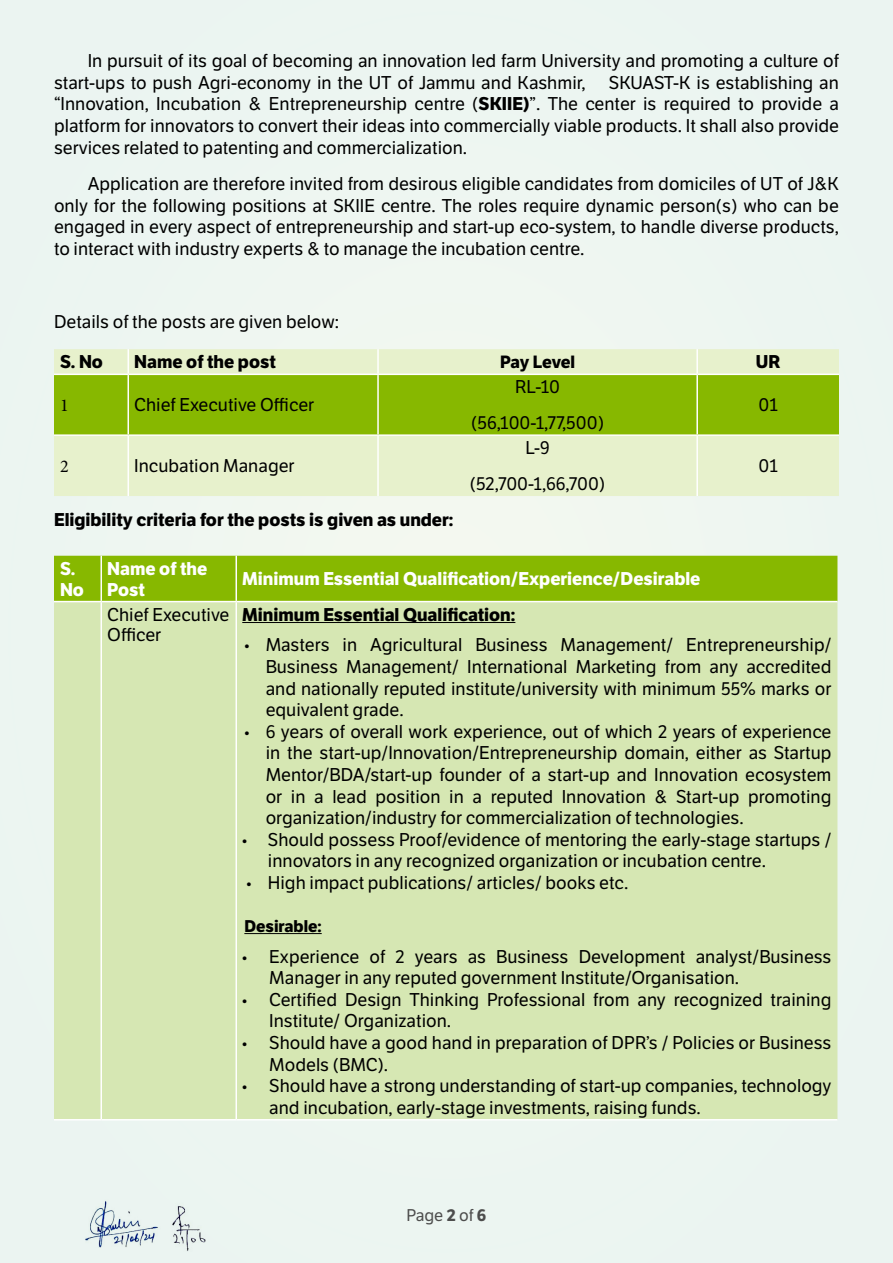
<style>
.page{position:relative;width:893px;height:1263px;background:#ecf5f1}
.page>*{position:absolute;margin:0;border:0;box-sizing:border-box;transform-origin:0 0}
.Default{font:18px/21.6px "LFT Etica";color:#000}
.No_Spacing{font:700 18px "LFT Etica";color:#000}
.t1{font:700 18px/20.7px "LFT Etica";color:#fff}
.No_Spacing-2{font:18px "LFT Etica";color:#000}
.t2{font:18px "Minion Pro";color:#000}
.No_Spacing-3{font:700 17.25px "LFT Etica";letter-spacing:-.015em;color:#000}
.t3{font:700 16.5px "LFT Etica";color:#000}
.No_Spacing-4{font:16.5px "LFT Etica";color:#4d4d4d}
.s1{font-weight:700}
.s2{font-family:"Myriad Pro"}
</style>
<div class="page">
<div style="left:54px;top:349px;width:785px;height:147px;background:#e7f1cc"></div>
<div style="left:54px;top:375px;width:785px;height:59px;background:#87b800"></div>
<svg style="left:128px;top:349px;width:1px;height:25px"></svg>
<hr style="left:377px;top:349px;width:2px;height:25px;background:#fff">
<hr style="left:696px;top:349px;width:2px;height:25px;background:#fff">
<hr style="left:54px;top:374px;width:74px;height:1px;background:#fff">
<hr style="left:128px;top:374px;width:250px;height:1px;background:#fff">
<hr style="left:128px;top:375px;width:1px;height:59px;background:#fff">
<hr style="left:378px;top:374px;width:319px;height:1px;background:#fff">
<hr style="left:377px;top:375px;width:2px;height:59px;background:#fff">
<hr style="left:697px;top:374px;width:142px;height:1px;background:#fff">
<hr style="left:696px;top:375px;width:2px;height:59px;background:#fff">
<hr style="left:54px;top:434px;width:74px;height:2px;background:#fff">
<hr style="left:128px;top:434px;width:250px;height:2px;background:#fff">
<hr style="left:128px;top:436px;width:1px;height:60px;background:#fff">
<hr style="left:378px;top:434px;width:319px;height:2px;background:#fff">
<hr style="left:377px;top:436px;width:2px;height:60px;background:#fff">
<hr style="left:697px;top:434px;width:142px;height:2px;background:#fff">
<hr style="left:696px;top:436px;width:2px;height:60px;background:#fff">
<div style="left:54px;top:556px;width:783px;height:45px;background:#87b800"></div>
<div style="left:54px;top:602px;width:783px;height:517px;background:#d6e7b3"></div>
<hr style="left:100px;top:556px;width:2px;height:45px;background:#fff">
<hr style="left:236px;top:556px;width:1px;height:45px;background:#fff">
<hr style="left:54px;top:601px;width:47px;height:1px;background:#fff">
<hr style="left:101px;top:601px;width:135px;height:1px;background:#fff">
<hr style="left:100px;top:602px;width:2px;height:517px;background:#fff">
<hr style="left:236px;top:601px;width:601px;height:1px;background:#fff">
<hr style="left:236px;top:602px;width:1px;height:517px;background:#fff">
<hr style="left:54px;top:1119px;width:47px;height:1px;background:#fff">
<hr style="left:101px;top:1119px;width:135px;height:1px;background:#fff">
<hr style="left:236px;top:1119px;width:601px;height:1px;background:#fff">
<hr style="left:242px;top:622px;width:273px;height:1px;background:#000">
<hr style="left:244px;top:933px;width:78px;height:1px;background:#000">
<img style="left:85px;top:1201px;width:58px;height:47px">
<img style="left:143px;top:1206px;width:63px;height:45px">
<p class="Default" style="left:54px;top:50px;width:786px;text-indent:34px">In pursuit of its goal of becoming an innovation led farm University and promoting a culture of start-ups to push Agri-economy in the UT of Jammu and Kashmir,</p>
<p class="Default" style="left:54px;top:72px;width:786px;text-align:justify;text-indent:555px">SKUAST-K is establishing an “Innovation, Incubation &amp; Entrepreneurship centre (<span class="s1">SKIIE)</span>”. The center is required to provide a platform for innovators to convert their ideas into commercially viable products. It shall also provide services related to patenting and commercialization.</p>
<p class="Default" style="left:54px;top:173px;width:787px;text-align:justify;text-indent:34px">Application are therefore invited from desirous eligible candidates from domiciles of UT of J&amp;K only for the following positions at SKIIE centre. The roles require dynamic person(s) who can be engaged in every aspect of entrepreneurship and start-up eco-system, to handle diverse products, to interact with industry experts &amp; to manage the incubation centre.</p>
<p class="No_Spacing-2" style="left:54px;top:311px;width:286px">Details of the posts are given below:</p>
<p class="No_Spacing" style="left:60px;top:351px;width:45px">S. No</p>
<p class="No_Spacing" style="left:134px;top:351px;width:143px">Name of the post</p>
<p class="No_Spacing-3" style="left:500px;top:351px;width:76px">Pay Level</p>
<p class="No_Spacing" style="left:756px;top:351px;width:26px">UR</p>
<p class="t2" style="left:60px;top:393px;width:10px">1</p>
<p class="Default" style="left:134px;top:395px;width:182px">Chief Executive Officer</p>
<p class="Default" style="left:515px;top:377px;width:47px">RL-10</p>
<p class="Default" style="left:471px;top:412px;width:134px">(56,100-1,77,500)</p>
<p class="Default" style="left:758px;top:395px;width:21px">01</p>
<p class="t2" style="left:60px;top:454px;width:10px">2</p>
<p class="Default" style="left:134px;top:455px;width:162px">Incubation Manager</p>
<p class="Default" style="left:525px;top:438px;width:26px">L-9</p>
<p class="Default" style="left:470px;top:473px;width:137px">(52,700-1,66,700)</p>
<p class="Default" style="left:758px;top:455px;width:21px">01</p>
<p class="No_Spacing" style="left:54px;top:508px;width:401px">Eligibility criteria for the posts is given as under:</p>
<p class="t1" style="left:60px;top:558px;width:25px">S.<br>No</p>
<p class="t1" style="left:107px;top:558px;width:102px">Name of the<br>Post</p>
<p class="t1" style="left:242px;top:569px;width:460px">Minimum Essential Qualification/Experience/Desirable</p>
<p class="Default" style="left:107px;top:604px;width:124px;line-height:20.7px">Chief Executive<br>Officer</p>
<p class="No_Spacing" style="left:242px;top:603px;width:275px">Minimum Essential Qualification:</p>
<p class="Default" style="left:266px;top:634px;width:567px;text-align:justify;text-indent:-21px"><span class="s2">•</span> Masters in Agricultural Business Management/ Entrepreneurship/ Business Management/ International Marketing from any accredited and nationally reputed institute/university with minimum 55% marks or equivalent grade.</p>
<p class="Default" style="left:266px;top:721px;width:567px;text-align:justify;text-indent:-21px"><span class="s2">•</span> 6 years of overall work experience, out of which 2 years of experience in the start-up/Innovation/Entrepreneurship domain, either as Startup Mentor/BDA/start-up founder of a start-up and Innovation ecosystem or in a lead position in a reputed Innovation &amp; Start-up promoting organization/industry for commercialization of technologies.</p>
<p class="Default" style="left:268px;top:829px;width:565px;text-indent:-26px"><span class="s2">•</span> Should possess Proof/evidence of mentoring the early-stage startups / innovators in any recognized organization or incubation centre.</p>
<p class="Default" style="left:247px;top:872px;width:383px"><span class="s2">•</span> High impact publications/ articles/ books etc.</p>
<p class="t3" style="left:244px;top:916px;width:79px">Desirable:</p>
<p class="Default" style="left:269px;top:946px;width:564px;text-indent:-27px"><span class="s2">•</span> Experience of 2 years as Business Development analyst/Business<br>Manager in any reputed government Institute/Organisation.</p>
<p class="Default" style="left:269px;top:989px;width:564px;text-indent:-27px"><span class="s2">•</span> Certified Design Thinking Professional from any recognized training<br>Institute/ Organization.</p>
<p class="Default" style="left:269px;top:1032px;width:564px;text-indent:-27px"><span class="s2">•</span> Should have a good hand in preparation of DPR’s / Policies or Business<br>Models (BMC).</p>
<p class="Default" style="left:269px;top:1075px;width:564px;text-indent:-27px"><span class="s2">•</span> Should have a strong understanding of start-up companies, technology and incubation, early-stage investments, raising funds.</p>
<p class="No_Spacing-4" style="left:406px;top:1205px;width:81px">Page <span class="s1">2</span> of <span class="s1">6</span></p>
</div>
